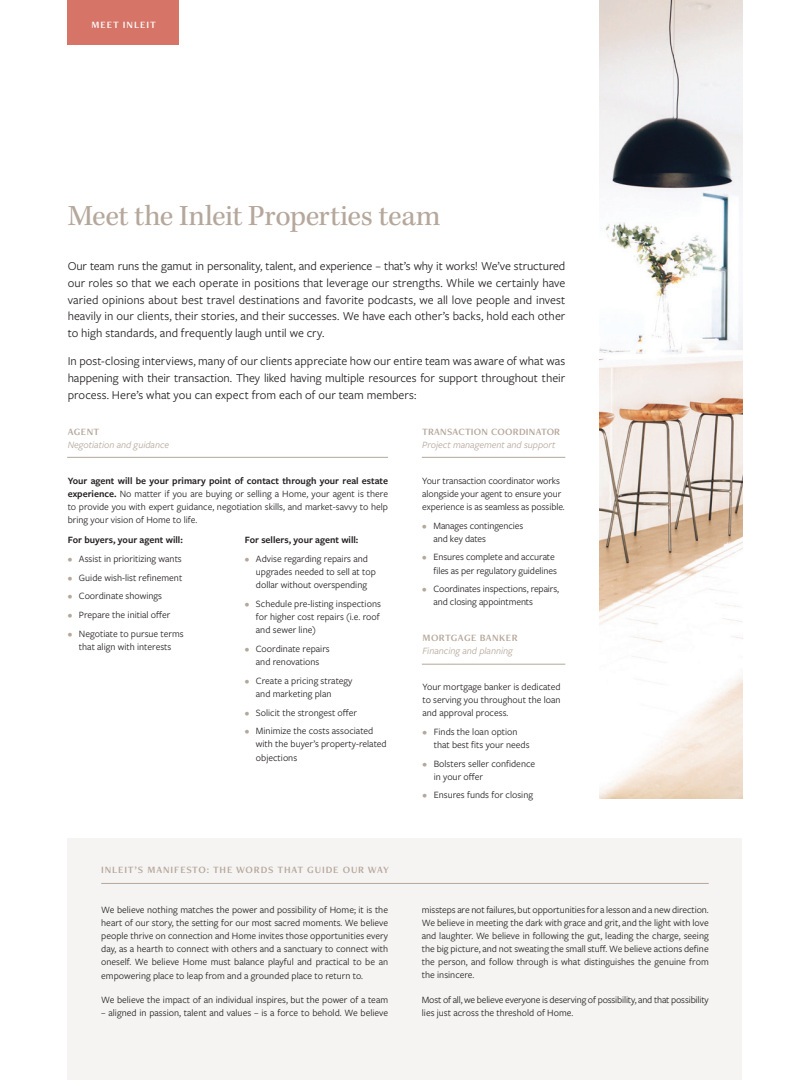
<style>
.page{position:relative;width:810px;height:1080px;background:#fff}
.page>*{position:absolute;margin:0;border:0;box-sizing:border-box;transform-origin:0 0}
.t1{font:30px "Kepler Std";letter-spacing:-.01em;color:#b5a79b}
.t2{font:12.5px/16.9px "Freight Sans Pro";letter-spacing:.005em;color:#231f20;text-align:justify}
.t3{font:10px/13.1px "Freight Sans Pro";color:#231f20}
.t4{font:italic 10px/13.1px "Freight Sans Pro";color:#b5a79b}
.t5{font:600 10px "Freight Sans Pro";color:#231f20}
.t6{font:10px "Freight Neo Pro Semi";letter-spacing:.09em;color:#b5a79b}
.t7{font:10px "Freight Neo Pro Semi";letter-spacing:.1em;color:#fff}
.s1{font-family:"Freight Neo Pro Semi";font-style:normal}
.s2{font-weight:600}
.s3{color:#b5a79b}
</style>
<div class="page">
<div style="left:68px;top:838px;width:674px;height:242px;background:#f5f4f2"></div>
<div style="left:68px;top:0;width:111px;height:45px;background:#d67567"></div>
<img style="left:599px;top:0;width:143px;height:799px">
<hr style="left:101px;top:883px;width:608px;height:1px;background:#b5a79b">
<hr style="left:67px;top:457px;width:321px;height:1px;background:#b5a79b">
<hr style="left:422px;top:457px;width:143px;height:1px;background:#b5a79b">
<hr style="left:422px;top:664px;width:143px;height:1px;background:#b5a79b">
<p class="t7" style="left:91px;top:18px;width:66px">MEET INLEIT</p>
<p class="t1" style="left:68px;top:199px;width:374px">Meet the Inleit Properties team</p>
<p class="t2" style="left:68px;top:257px;width:499px">Our team runs the gamut in personality, talent, and experience – that’s why it works! We’ve structured our roles so that we each operate in positions that leverage our strengths. While we certainly have varied opinions about best travel destinations and favorite podcasts, we all love people and invest heavily in our clients, their stories, and their successes. We have each other’s backs, hold each other to high standards, and frequently laugh until we cry.</p>
<p class="t2" style="left:68px;top:352px;width:499px">In post-closing interviews, many of our clients appreciate how our entire team was aware of what was happening with their transaction. They liked having multiple resources for support throughout their process. Here’s what you can expect from each of our team members:</p>
<p class="t4" style="left:68px;top:425px;width:103px"><span class="s1">AGENT<br></span>Negotiation and guidance</p>
<p class="t3" style="left:68px;top:473px;width:322px;text-align:justify"><span class="s2">Your agent will be your primary point of contact through your real estate experience.</span> No matter if you are buying or selling a Home, your agent is there to provide you with expert guidance, negotiation skills, and market-savvy to help bring your vision of Home to life.</p>
<p class="t5" style="left:68px;top:533px;width:117px">For buyers, your agent will:</p>
<p class="t3" style="left:68px;top:552px;width:116px"><span class="s3">•</span> Assist in prioritizing wants</p>
<p class="t3" style="left:68px;top:570px;width:116px"><span class="s3">•</span> Guide wish-list refinement</p>
<p class="t3" style="left:68px;top:589px;width:96px"><span class="s3">•</span> Coordinate showings</p>
<p class="t3" style="left:68px;top:608px;width:104px"><span class="s3">•</span> Prepare the initial offer</p>
<p class="t3" style="left:68px;top:627px;width:118px;text-align:center"><span class="s3">•</span> Negotiate to pursue terms that align with interests</p>
<p class="t5" style="left:245px;top:533px;width:115px">For sellers, your agent will:</p>
<p class="t3" style="left:256px;top:552px;width:121px;text-indent:-11px"><span class="s3">•</span> Advise regarding repairs and upgrades needed to sell at top dollar without overspending</p>
<p class="t3" style="left:256px;top:597px;width:126px;text-align:justify;text-indent:-11px"><span class="s3">•</span> Schedule pre-listing inspections for higher cost repairs (i.e. roof and sewer line)</p>
<p class="t3" style="left:245px;top:642px;width:87px;text-align:center"><span class="s3">•</span> Coordinate repairs and renovations</p>
<p class="t3" style="left:256px;top:673px;width:98px;text-indent:-11px"><span class="s3">•</span> Create a pricing strategy and marketing plan</p>
<p class="t3" style="left:245px;top:705px;width:114px"><span class="s3">•</span> Solicit the strongest offer</p>
<p class="t3" style="left:256px;top:724px;width:132px;text-indent:-11px"><span class="s3">•</span> Minimize the costs associated with the buyer’s property-related objections</p>
<p class="t6" style="left:101px;top:863px;width:289px">INLEIT’S MANIFESTO: THE WORDS THAT GUIDE OUR WAY</p>
<p class="t3" style="left:101px;top:903px;width:288px;text-align:justify">We believe nothing matches the power and possibility of Home; it is the heart of our story, the setting for our most sacred moments. We believe people thrive on connection and Home invites those opportunities every day, as a hearth to connect with others and a sanctuary to connect with oneself. We believe Home must balance playful and practical to be an empowering place to leap from and a grounded place to return to.</p>
<p class="t3" style="left:101px;top:993px;width:288px">We believe the impact of an individual inspires, but the power of a team</p>
<p class="t3" style="left:101px;top:1006px;width:288px">– aligned in passion, talent and values – is a force to behold. We believe</p>
<p class="t4" style="left:422px;top:425px;width:139px"><span class="s1">TRANSACTION COORDINATOR<br></span>Project management and support</p>
<p class="t3" style="left:422px;top:473px;width:144px">Your transaction coordinator works alongside your agent to ensure your experience is as seamless as possible.</p>
<p class="t3" style="left:434px;top:518px;width:91px;text-indent:-11px"><span class="s3">•</span> Manages contingencies and key dates</p>
<p class="t3" style="left:422px;top:550px;width:136px;text-align:right"><span class="s3">•</span> Ensures complete and accurate files as per regulatory guidelines</p>
<p class="t3" style="left:434px;top:582px;width:127px;text-indent:-11px"><span class="s3">•</span> Coordinates inspections, repairs, and closing appointments</p>
<p class="t4" style="left:422px;top:631px;width:97px"><span class="s1">MORTGAGE BANKER<br></span>Financing and planning</p>
<p class="t3" style="left:422px;top:679px;width:140px;text-align:justify">Your mortgage banker is dedicated to serving you throughout the loan and approval process.</p>
<p class="t3" style="left:434px;top:724px;width:97px;text-indent:-11px"><span class="s3">•</span> Finds the loan option that best fits your needs</p>
<p class="t3" style="left:434px;top:756px;width:103px;text-indent:-11px"><span class="s3">•</span> Bolsters seller confidence in your offer</p>
<p class="t3" style="left:422px;top:788px;width:112px"><span class="s3">•</span> Ensures funds for closing</p>
<p class="t3" style="left:422px;top:903px;width:288px;text-align:justify">missteps are not failures, but opportunities for a lesson and a new direction.<br>We believe in meeting the dark with grace and grit, and the light with love and laughter. We believe in following the gut, leading the charge, seeing the big picture, and not sweating the small stuff. We believe actions define the person, and follow through is what distinguishes the genuine from the insincere.</p>
<p class="t3" style="left:422px;top:993px;width:288px">Most of all, we believe everyone is deserving of possibility, and that possibility lies just across the threshold of Home.</p>
</div>
